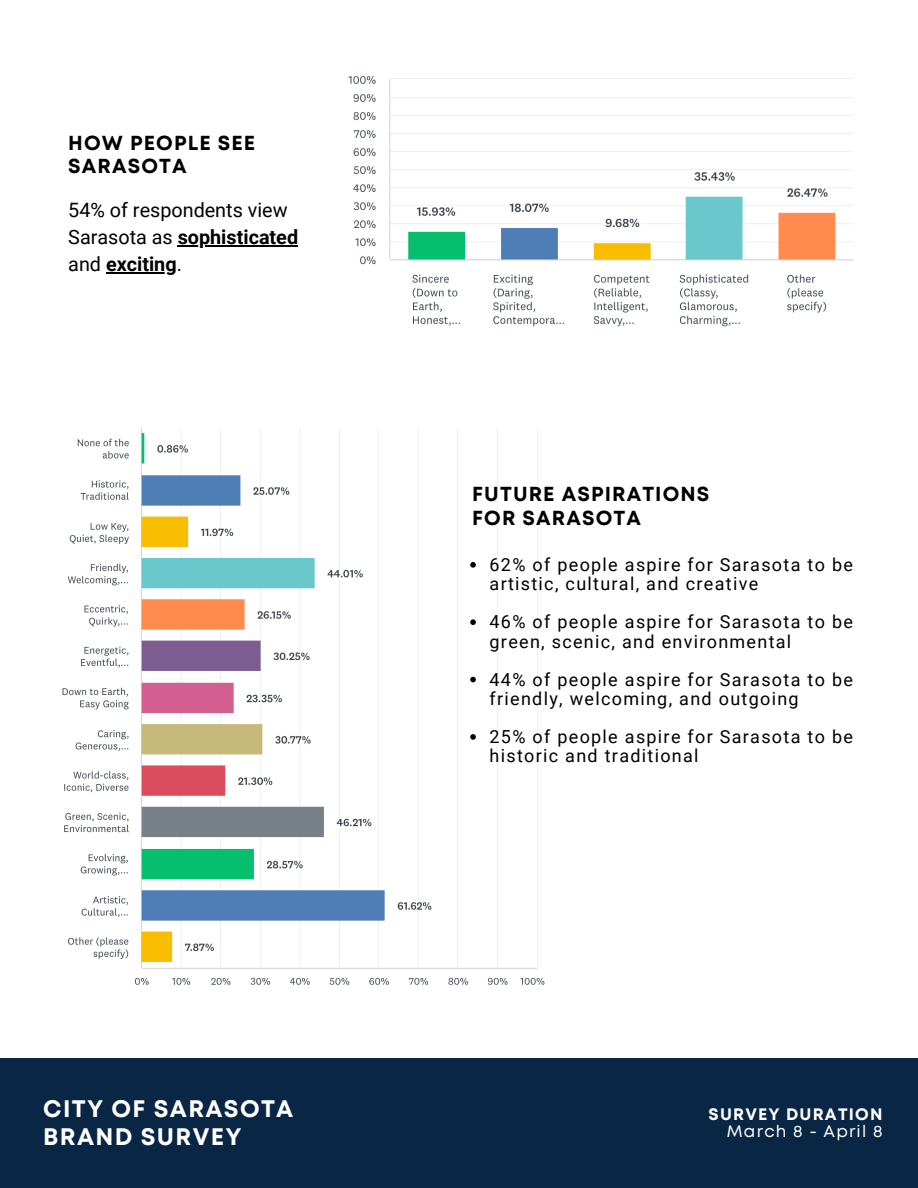
<style>
.page{position:relative;width:918px;height:1188px;background:#fff}
.page>*{position:absolute;margin:0;border:0;box-sizing:border-box;transform-origin:0 0}
.t1{font:700 23.85px/28px "Mont";letter-spacing:.055em;color:#fff}
.t2{font:700 20.25px/23.7px "Mont";letter-spacing:.055em;color:#000}
.t3{font:19.8px/27px "Roboto";color:#000}
.t4{font:18px/19.2px "Roboto";letter-spacing:.075em;color:#000}
.t5{font:700 16.5px "Mont";letter-spacing:.07em;color:#fff}
.t6{font:16.5px "Mont";letter-spacing:.07em;color:#fff}
.s1{font-weight:700}
</style>
<div class="page">
<img style="left:348px;top:76px;width:506px;height:251px">
<img style="left:62px;top:428px;width:483px;height:557px">
<hr style="left:178px;top:246px;width:120px;height:1px;background:#000">
<hr style="left:106px;top:273px;width:71px;height:1px;background:#000">
<svg style="left:470px;top:562px;width:6px;height:6px"></svg>
<svg style="left:470px;top:619px;width:6px;height:6px"></svg>
<svg style="left:470px;top:677px;width:6px;height:5px"></svg>
<svg style="left:470px;top:734px;width:6px;height:6px"></svg>
<div style="left:0;top:1058px;width:918px;height:130px;background:#0a2645"></div>
<p class="t2" style="left:68px;top:132px;width:189px">HOW PEOPLE SEE<br>SARASOTA</p>
<p class="t3" style="left:68px;top:197px;width:231px">54% of respondents view<br>Sarasota as <span class="s1">sophisticated </span>and <span class="s1">exciting</span>.</p>
<p class="t1" style="left:43px;top:1096px;width:252px">CITY OF SARASOTA<br>BRAND SURVEY</p>
<p class="t2" style="left:472px;top:484px;width:239px">FUTURE ASPIRATIONS<br>FOR SARASOTA</p>
<p class="t4" style="left:490px;top:555px;width:365px">62% of people aspire for Sarasota to be artistic, cultural, and creative</p>
<p class="t4" style="left:490px;top:613px;width:365px">46% of people aspire for Sarasota to be green, scenic, and environmental</p>
<p class="t4" style="left:490px;top:670px;width:365px">44% of people aspire for Sarasota to be friendly, welcoming, and outgoing</p>
<p class="t4" style="left:490px;top:727px;width:365px">25% of people aspire for Sarasota to be historic and traditional</p>
<p class="t5" style="left:709px;top:1108px;width:175px">SURVEY DURATION</p>
<p class="t6" style="left:727px;top:1125px;width:157px">March 8 - April 8</p>
</div>
